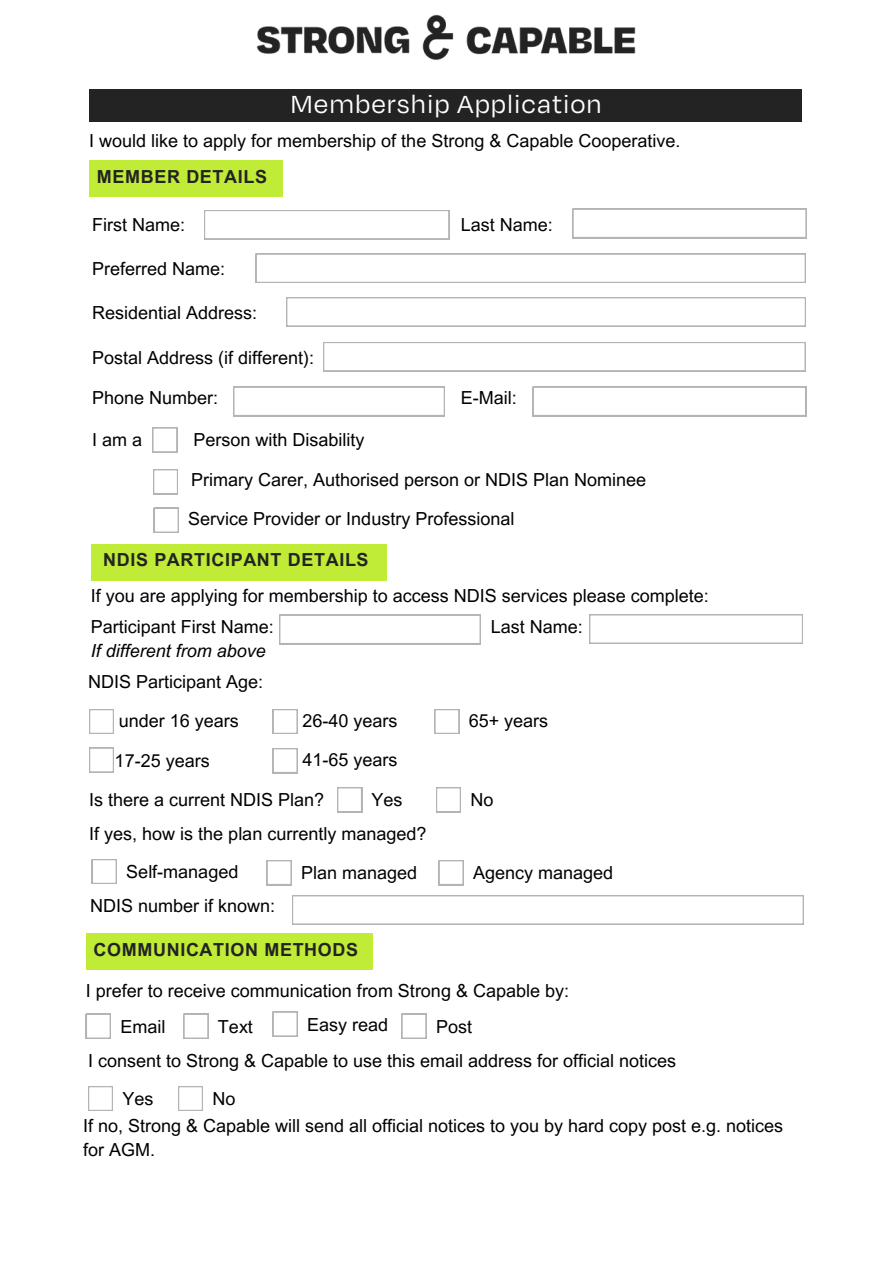
<style>
.page{position:relative;width:893px;height:1264px;background:#fff}
.page>*{position:absolute;margin:0;border:0;box-sizing:border-box;transform-origin:0 0}
.t1{font:28.5px "Degular Demo";letter-spacing:.035em;color:#fff}
.t2{font:18px/24.8px "Arial MT Pro";color:#000}
.t3{font:700 18px "Arial MT Pro";letter-spacing:.035em;color:#232323}
.t4{font:italic 18px "Arial MT Pro";color:#000}
</style>
<div class="page">
<svg style="left:204px;top:210px;width:245px;height:29px"></svg>
<svg style="left:256px;top:254px;width:549px;height:29px"></svg>
<svg style="left:323px;top:342px;width:482px;height:29px"></svg>
<svg style="left:233px;top:387px;width:212px;height:29px"></svg>
<svg style="left:532px;top:387px;width:274px;height:29px"></svg>
<img style="left:256px;top:14px;width:380px;height:46px">
<div style="left:89px;top:89px;width:712px;height:33px;background:#232323"></div>
<div style="left:89px;top:160px;width:194px;height:37px;background:#c0eb37"></div>
<svg style="left:572px;top:209px;width:234px;height:29px"></svg>
<svg style="left:279px;top:615px;width:201px;height:29px"></svg>
<svg style="left:589px;top:614px;width:213px;height:29px"></svg>
<svg style="left:286px;top:297px;width:519px;height:29px"></svg>
<svg style="left:337px;top:787px;width:25px;height:25px"></svg>
<svg style="left:436px;top:787px;width:25px;height:25px"></svg>
<svg style="left:92px;top:859px;width:25px;height:24px"></svg>
<svg style="left:267px;top:860px;width:24px;height:25px"></svg>
<svg style="left:439px;top:860px;width:24px;height:25px"></svg>
<svg style="left:292px;top:895px;width:511px;height:29px"></svg>
<div style="left:86px;top:933px;width:286px;height:36px;background:#c0eb37"></div>
<svg style="left:86px;top:1013px;width:25px;height:25px"></svg>
<svg style="left:184px;top:1013px;width:24px;height:25px"></svg>
<svg style="left:273px;top:1011px;width:24px;height:25px"></svg>
<svg style="left:401px;top:1013px;width:25px;height:25px"></svg>
<svg style="left:89px;top:709px;width:25px;height:25px"></svg>
<svg style="left:89px;top:747px;width:25px;height:25px"></svg>
<div style="left:273px;top:709px;width:25px;height:25px;background:#b4b4b4"></div>
<svg style="left:274px;top:710px;width:23px;height:23px"></svg>
<div style="left:273px;top:748px;width:25px;height:25px;background:#b4b4b4"></div>
<svg style="left:274px;top:749px;width:23px;height:23px"></svg>
<svg style="left:434px;top:709px;width:25px;height:25px"></svg>
<svg style="left:152px;top:427px;width:25px;height:25px"></svg>
<svg style="left:153px;top:469px;width:25px;height:25px"></svg>
<svg style="left:154px;top:508px;width:25px;height:24px"></svg>
<div style="left:91px;top:544px;width:295px;height:36px;background:#c0eb37"></div>
<svg style="left:88px;top:1086px;width:25px;height:24px"></svg>
<svg style="left:178px;top:1086px;width:25px;height:24px"></svg>
<p class="t1" style="left:290px;top:84px;width:312px">Membership Application</p>
<p class="t2" style="left:89px;top:131px;width:592px">I would like to apply for membership of the Strong &amp; Capable Cooperative.</p>
<p class="t3" style="left:97px;top:170px;width:172px">MEMBER DETAILS</p>
<p class="t2" style="left:92px;top:214px;width:94px">First Name:</p>
<p class="t2" style="left:92px;top:259px;width:134px">Preferred Name:</p>
<p class="t2" style="left:92px;top:302px;width:166px">Residential Address:</p>
<p class="t2" style="left:461px;top:214px;width:93px">Last Name:</p>
<p class="t2" style="left:92px;top:347px;width:223px">Postal Address (if different):</p>
<p class="t2" style="left:92px;top:388px;width:127px">Phone Number:</p>
<p class="t2" style="left:461px;top:388px;width:57px">E-Mail:</p>
<p class="t2" style="left:92px;top:430px;width:51px">Iama</p>
<p class="t2" style="left:193px;top:430px;width:172px">Person with Disability</p>
<p class="t2" style="left:191px;top:470px;width:456px">Primary Carer, Authorised person or NDIS Plan Nominee</p>
<p class="t2" style="left:188px;top:509px;width:327px">Service Provider or Industry Professional</p>
<p class="t3" style="left:103px;top:553px;width:267px">NDIS PARTICIPANT DETAILS</p>
<p class="t2" style="left:91px;top:585px;width:619px">If you are applying for membership to access NDIS services please complete:</p>
<p class="t2" style="left:91px;top:616px;width:184px">Participant First Name:</p>
<p class="t4" style="left:91px;top:644px;width:176px">If different from above</p>
<p class="t2" style="left:491px;top:616px;width:93px">Last Name:</p>
<p class="t2" style="left:88px;top:671px;width:176px">NDIS Participant Age:</p>
<p class="t2" style="left:119px;top:710px;width:121px">under 16 years</p>
<p class="t2" style="left:115px;top:750px;width:96px">17-25 years</p>
<p class="t2" style="left:302px;top:710px;width:96px">26-40 years</p>
<p class="t2" style="left:302px;top:749px;width:96px">41-65 years</p>
<p class="t2" style="left:469px;top:710px;width:81px">65+ years</p>
<p class="t2" style="left:89px;top:789px;width:236px">Is there a current NDIS Plan?</p>
<p class="t2" style="left:371px;top:789px;width:32px">Yes</p>
<p class="t2" style="left:470px;top:789px;width:24px">No</p>
<p class="t2" style="left:89px;top:823px;width:338px">If yes, how is the plan currently managed?</p>
<p class="t2" style="left:126px;top:861px;width:113px">Self-managed</p>
<p class="t2" style="left:301px;top:862px;width:117px">Plan managed</p>
<p class="t2" style="left:473px;top:862px;width:141px">Agency managed</p>
<p class="t2" style="left:90px;top:895px;width:186px">NDIS number if known:</p>
<p class="t3" style="left:94px;top:942px;width:266px">COMMUNICATION METHODS</p>
<p class="t2" style="left:86px;top:980px;width:484px">I prefer to receive communication from Strong &amp; Capable by:</p>
<p class="t2" style="left:120px;top:1016px;width:46px">Email</p>
<p class="t2" style="left:218px;top:1016px;width:36px">Text</p>
<p class="t2" style="left:307px;top:1014px;width:82px">Easy read</p>
<p class="t2" style="left:436px;top:1016px;width:37px">Post</p>
<p class="t2" style="left:88px;top:1050px;width:589px">I consent to Strong &amp; Capable to use this email address for official notices</p>
<p class="t2" style="left:122px;top:1088px;width:32px">Yes</p>
<p class="t2" style="left:212px;top:1088px;width:24px">No</p>
<p class="t2" style="left:83px;top:1115px;width:701px">If no, Strong &amp; Capable will send all official notices to you by hard copy post e.g. notices for AGM.</p>
</div>
